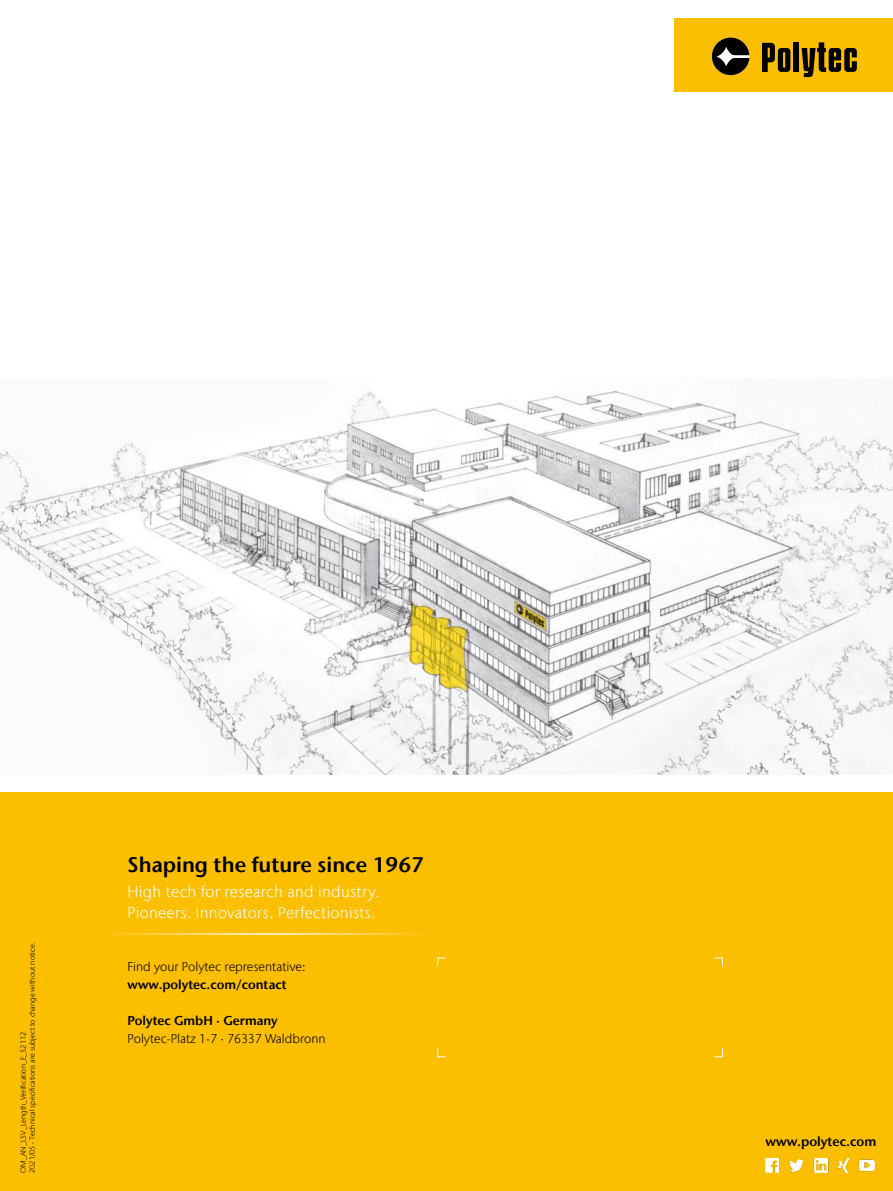
<style>
.page{position:relative;width:893px;height:1191px;background:#fff}
.page>*{position:absolute;margin:0;border:0;box-sizing:border-box;transform-origin:0 0}
.t1{font:600 21px "Stone Sans IIITC Com";color:#000}
.t2{font:300 15.75px/21px "Stone Sans IIITC Com";letter-spacing:.02em;color:#fff}
.t3{font:600 13.05px "Stone Sans IIITC Com";color:#000}
.t4{font:300 12.75px "Stone Sans IIITC Com";color:#000}
.t5{font:600 12.75px "Stone Sans IIITC Com";color:#000}
.t6{font:300 7.5px/9px "Stone Sans IIITC Com";color:#000}
</style>
<div class="page">
<div style="left:0;top:792px;width:893px;height:399px;background:#fcbf00"></div>
<div style="left:674px;top:19px;width:219px;height:73px;background:#fcbf00"></div>
<div style="left:794px;top:42px;width:5px;height:30px;background:#000"></div>
<svg style="left:762px;top:43px;width:28px;height:29px"></svg>
<svg style="left:712px;top:38px;width:37px;height:37px"></svg>
<svg style="left:802px;top:42px;width:55px;height:35px"></svg>
<img style="left:0;top:390px;width:893px;height:384px">
<svg style="left:437px;top:957px;width:9px;height:9px"></svg>
<svg style="left:437px;top:1048px;width:9px;height:9px"></svg>
<svg style="left:714px;top:957px;width:9px;height:9px"></svg>
<svg style="left:714px;top:1048px;width:9px;height:9px"></svg>
<hr style="left:266px;top:933px;width:170px;height:1px;background:#fff">
<hr style="left:96px;top:933px;width:170px;height:1px;background:#fff">
<img style="left:765px;top:1158px;width:110px;height:15px">
<p class="t6" style="left:19px;top:1172px;width:232px;rotate:-90deg">OM_AN_LSV_Length_Verification_E_52112<br>2021/05 - Technical specifications are subject to change without notice.</p>
<h1 class="t1" style="left:128px;top:851px;width:298px">Shaping the future since 1967</h1>
<h2 class="t2" style="left:128px;top:881px;width:253px">High tech for research and industry.<br>Pioneers. Innovators. Perfectionists.</h2>
<h3 class="t4" style="left:128px;top:958px;width:180px">Find your Polytec representative:</h3>
<h3 class="t5" style="left:128px;top:976px;width:161px">www.polytec.com/contact</h3>
<h3 class="t5" style="left:128px;top:1012px;width:152px">Polytec GmbH · Germany</h3>
<h3 class="t4" style="left:128px;top:1030px;width:199px">Polytec-Platz 1-7 · 76337 Waldbronn</h3>
<h3 class="t3" style="left:765px;top:1132px;width:112px">www.polytec.com</h3>
</div>
